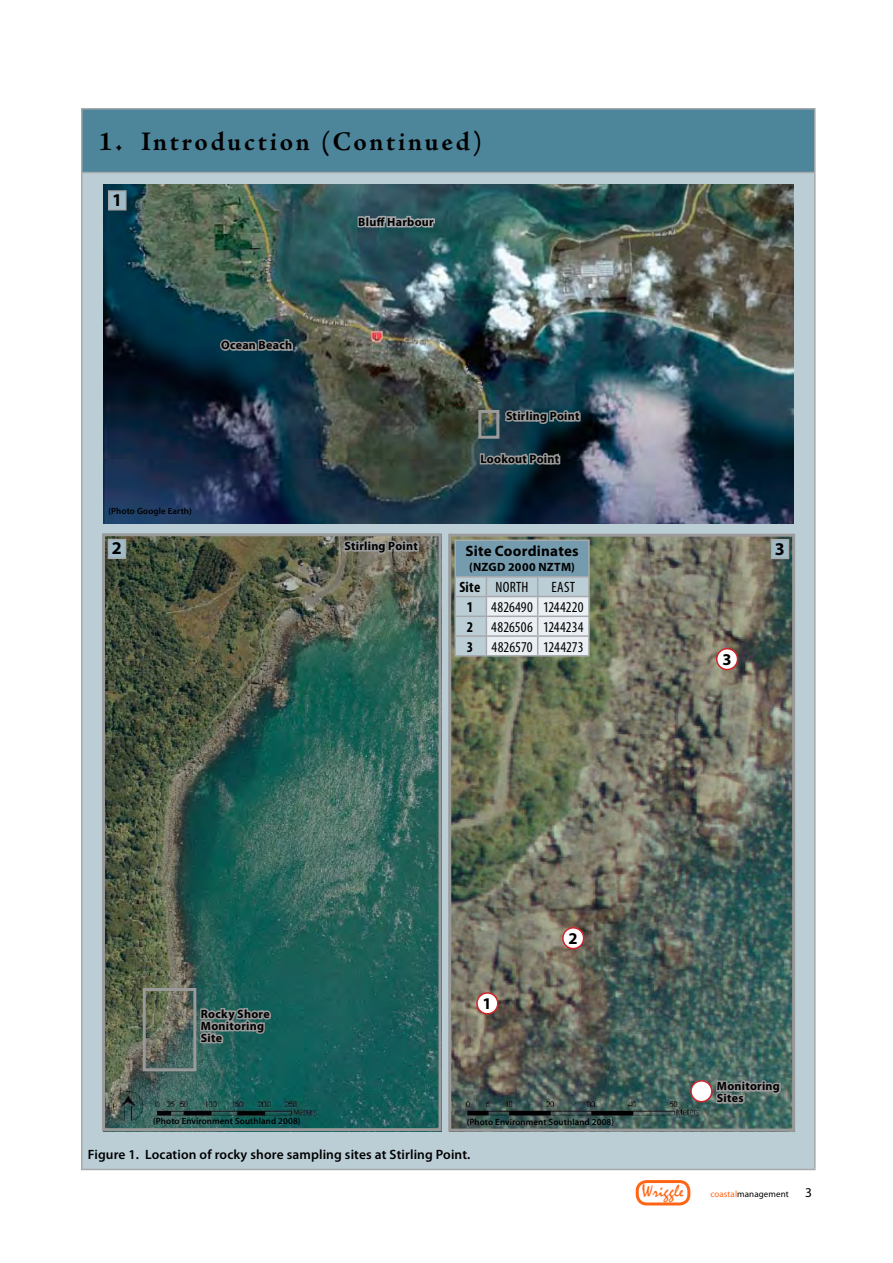
<style>
.page{position:relative;width:893px;height:1263px;background:#fff}
.page>*{position:absolute;margin:0;border:0;box-sizing:border-box;transform-origin:0 0}
.t1{font:700 27px "Adobe Jenson Pro";color:#000}
.t2{font:18px "Mistral";letter-spacing:.01em;color:#ff6514}
.t3{font:700 18px "Myriad Pro";color:#000}
.t4{font:700 16.5px "Myriad Pro";color:#000}
.t5{font:condensed 15px/19.8px "Myriad Pro";letter-spacing:.005em;color:#000}
.t6{font:700 15px "Myriad Pro";letter-spacing:.015em;color:#000}
.t7{font:600 13.5px "Myriad Pro";letter-spacing:.01em;color:#000}
.t8{font:700 12px/12px "Myriad Pro";letter-spacing:.025em;color:#000}
.t9{font:600 9px "Myriad Pro";letter-spacing:.01em;color:#000}
.t10{font:9px "Myriad Pro";letter-spacing:.01em;color:#000}
.s1{font-weight:700}
.s2{color:#ff6514}
.s3{font-size:13.5px}
</style>
<div class="page">
<div style="left:636px;top:1180px;width:54px;height:25px;border:3px solid #ff6514;border-radius:9px"></div>
<div style="left:82px;top:109px;width:733px;height:64px;background:#4d859a"></div>
<div style="left:82px;top:173px;width:733px;height:996px;background:#bbced6"></div>
<hr style="left:814px;top:110px;width:2px;height:62px;background:#a7a9ac">
<hr style="left:81px;top:173px;width:1px;height:996px;background:#a7a9ac">
<hr style="left:814px;top:173px;width:2px;height:996px;background:#a7a9ac">
<hr style="left:81px;top:108px;width:735px;height:2px;background:#a7a9ac">
<hr style="left:81px;top:110px;width:1px;height:62px;background:#a7a9ac">
<hr style="left:81px;top:172px;width:735px;height:1px;background:#a7a9ac">
<hr style="left:81px;top:1169px;width:735px;height:1px;background:#a7a9ac">
<img style="left:106px;top:537px;width:331px;height:590px">
<div style="left:143px;top:988px;width:53px;height:83px;border:3px solid #9a9a9a"></div>
<div style="left:102px;top:533px;width:339px;height:598px;border:3px solid #9a9a9a"></div>
<svg style="left:341px;top:533px;width:79px;height:70px;background:#737465"></svg>
<svg style="left:197px;top:897px;width:75px;height:186px;background:#2a6660"></svg>
<div style="left:108px;top:539px;width:18px;height:20px;background:#a1bcc9;border:2px solid #a7a9ac"></div>
<img style="left:103px;top:185px;width:691px;height:339px">
<svg style="left:356px;top:171px;width:80px;height:68px"></svg>
<div style="left:108px;top:190px;width:18px;height:20px;background:#a1bcc9;border:2px solid #a7a9ac"></div>
<svg style="left:478px;top:396px;width:104px;height:120px;background:#223945"></svg>
<svg style="left:219px;top:315px;width:75px;height:87px;background:#193d4b"></svg>
<img style="left:452px;top:538px;width:339px;height:589px">
<div style="left:448px;top:534px;width:347px;height:597px;border:3px solid #9a9a9a"></div>
<svg style="left:713px;top:958px;width:70px;height:174px;background:#4d6c67"></svg>
<div style="left:691px;top:1081px;width:21px;height:21px;background:#fff;border-radius:50%"></div>
<div style="left:690px;top:1080px;width:23px;height:22px;border:2px solid #d2232a;border-radius:50%"></div>
<div style="left:477px;top:993px;width:21px;height:21px;background:#fff;border-radius:50%"></div>
<div style="left:476px;top:992px;width:23px;height:22px;border:2px solid #d2232a;border-radius:50%"></div>
<div style="left:717px;top:649px;width:20px;height:20px;background:#fff;border-radius:50%"></div>
<div style="left:716px;top:648px;width:22px;height:22px;border:2px solid #d2232a;border-radius:50%"></div>
<div style="left:563px;top:928px;width:21px;height:20px;background:#fff;border-radius:50%"></div>
<div style="left:562px;top:927px;width:22px;height:22px;border:2px solid #d2232a;border-radius:50%"></div>
<div style="left:455px;top:540px;width:134px;height:37px;background:#749cae"></div>
<hr style="left:454px;top:539px;width:32px;height:2px;background:#a7a9ac">
<hr style="left:454px;top:541px;width:2px;height:35px;background:#a7a9ac">
<hr style="left:486px;top:539px;width:52px;height:2px;background:#a7a9ac">
<hr style="left:538px;top:539px;width:52px;height:2px;background:#a7a9ac">
<hr style="left:588px;top:541px;width:2px;height:35px;background:#a7a9ac">
<hr style="left:454px;top:576px;width:32px;height:1px;background:#a7a9ac">
<hr style="left:486px;top:576px;width:52px;height:1px;background:#a7a9ac">
<hr style="left:538px;top:576px;width:52px;height:1px;background:#a7a9ac">
<svg style="left:454px;top:577px;width:136px;height:78px"></svg>
<hr style="left:454px;top:655px;width:32px;height:1px;background:#a7a9ac">
<hr style="left:486px;top:655px;width:52px;height:1px;background:#a7a9ac">
<hr style="left:538px;top:655px;width:52px;height:1px;background:#a7a9ac">
<div style="left:771px;top:539px;width:18px;height:20px;background:#a1bcc9;border:2px solid #a7a9ac"></div>
<h1 class="t1" style="left:99px;top:127px;width:385px">1. Introduction (Continued)</h1>
<h2 class="t3" style="left:112px;top:188px;width:11px">1</h2>
<p class="t8" style="left:221px;top:339px;width:73px">Ocean Beach</p>
<p class="t9" style="left:108px;top:505px;width:85px">(Photo Google Earth)</p>
<h2 class="t3" style="left:112px;top:537px;width:11px">2</h2>
<p class="t8" style="left:358px;top:215px;width:77px">Bluff Harbour</p>
<p class="t8" style="left:344px;top:540px;width:75px">Stirling Point</p>
<p class="t8" style="left:506px;top:410px;width:75px">Stirling Point</p>
<p class="t8" style="left:480px;top:452px;width:80px">Lookout Point</p>
<p class="t6" style="left:465px;top:541px;width:115px">Site Coordinates</p>
<p class="t8" style="left:469px;top:560px;width:107px">(NZGD 2000 NZTM)</p>
<p class="t5" style="left:459px;top:577px;width:70px"><span class="s1">Site</span> NORTH</p>
<p class="t5" style="left:467px;top:577px;width:118px;text-indent:85px">EAST<br><span class="s1">1</span> 4826490 1244220<br><span class="s1">2</span> 4826506 1244234<br><span class="s1">3</span> 4826570 1244273</p>
<h3 class="t4" style="left:722px;top:648px;width:11px">3</h3>
<h2 class="t3" style="left:775px;top:537px;width:11px">3</h2>
<p class="t8" style="left:201px;top:1007px;width:70px">Rocky Shore<br>Monitoring<br>Site</p>
<p class="t9" style="left:153px;top:1115px;width:149px">(Photo Environment Southland 2008)</p>
<h3 class="t4" style="left:483px;top:992px;width:11px">1</h3>
<h3 class="t4" style="left:569px;top:927px;width:11px">2</h3>
<p class="t9" style="left:467px;top:1116px;width:149px">(Photo Environment Southland 2008)</p>
<p class="t7" style="left:88px;top:1146px;width:384px">Figure 1. Location of rocky shore sampling sites at Stirling Point.</p>
<p class="t8" style="left:717px;top:1080px;width:65px">Monitoring<br>Sites</p>
<h2 class="t2" style="left:642px;top:1182px;width:43px">Wriggle</h2>
<p class="t10" style="left:710px;top:1188px;width:103px"><span class="s2">coastal</span>management <span class="s3">3</span></p>
</div>
